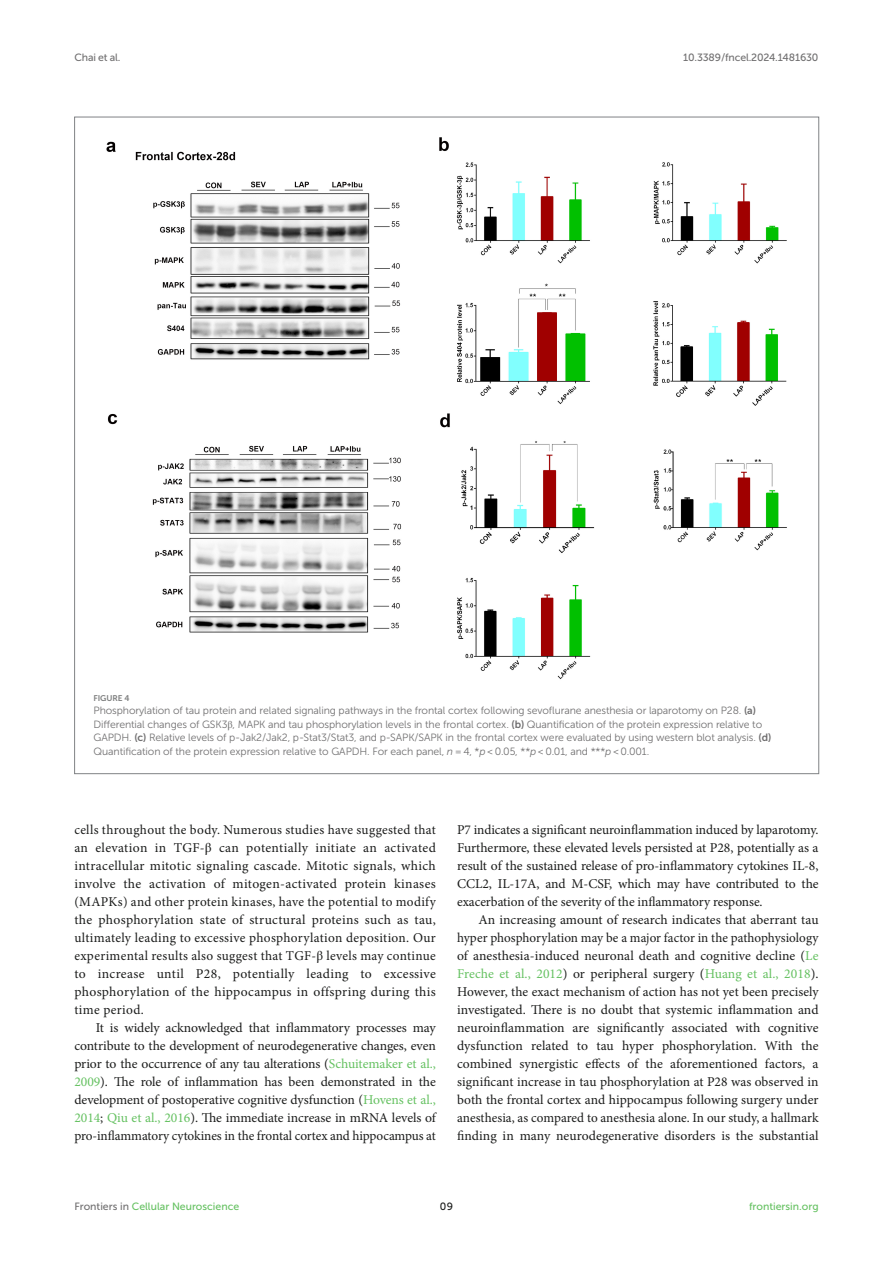
<style>
.page{position:relative;width:893px;height:1263px;background:#fff}
.page>*{position:absolute;margin:0;border:0;box-sizing:border-box;transform-origin:0 0}
.TEXT{font:13.5px/18px "Minion Pro";color:#1b1c1b;text-align:justify}
.FIG_LEG{font:10.5px/13.5px "Museo Sans 300";letter-spacing:-.01em;color:#706f70}
.t1{font:10.5px "Museo Sans 500";color:#65c161}
.t2{font:10.5px "Museo Sans 500";letter-spacing:-.015em;color:#706f70}
.t3{font:10.5px "Museo Sans 500";color:#1b1c1b}
.FIG_HD{font:8.25px "Museo Sans 700";letter-spacing:-.01em;color:#7e7f7f}
.s1{font-family:"Museo Sans 700"}
.s2{font-family:"STIX General"}
.s3{font-style:italic}
.s4{color:#65c161}
.s5{color:#706f70}
</style>
<div class="page">
<img style="left:106px;top:137px;width:681px;height:543px">
<p class="t2" style="left:74px;top:51px;width:48px">Chai et al.</p>
<p class="t2" style="left:683px;top:51px;width:137px">10.3389/fncel.2024.1481630</p>
<p class="FIG_HD" style="left:94px;top:693px;width:37px">FIGURE 4</p>
<p class="FIG_LEG" style="left:94px;top:704px;width:679px">Phosphorylation of tau protein and related signaling pathways in the frontal cortex following sevoflurane anesthesia or laparotomy on P28. <span class="s1">(a)<br></span>Differential changes of GSK3<span class="s2">β</span>, MAPK and tau phosphorylation levels in the frontal cortex. <span class="s1">(b)</span> Quantification of the protein expression relative to GAPDH. <span class="s1">(c)</span> Relative levels of p-Jak2/Jak2, p-Stat3/Stat3, and p-SAPK/SAPK in the frontal cortex were evaluated by using western blot analysis. <span class="s1">(d)<br></span>Quantification of the protein expression relative to GAPDH. For each panel, <span class="s3">n</span> = 4, *<span class="s3">p</span> &lt; 0.05, **<span class="s3">p</span> &lt; 0.01, and ***<span class="s3">p</span> &lt; 0.001.</p>
<p class="TEXT" style="left:74px;top:821px;width:363px">cells throughout the body. Numerous studies have suggested that an elevation in TGF-<span class="s2">β</span> can potentially initiate an activated intracellular mitotic signaling cascade. Mitotic signals, which involve the activation of mitogen-activated protein kinases (MAPKs) and other protein kinases, have the potential to modify the phosphorylation state of structural proteins such as tau, ultimately leading to excessive phosphorylation deposition. Our experimental results also suggest that TGF-<span class="s2">β</span> levels may continue to increase until P28, potentially leading to excessive phosphorylation of the hippocampus in offspring during this time period.</p>
<p class="TEXT" style="left:74px;top:1019px;width:363px;text-indent:21px">It is widely acknowledged that inflammatory processes may contribute to the development of neurodegenerative changes, even prior to the occurrence of any tau alterations (<span class="s4">Schuitemaker et al., 2009</span>). The role of inflammation has been demonstrated in the development of postoperative cognitive dysfunction (<span class="s4">Hovens et al., 2014</span>; <span class="s4">Qiu et al., 2016</span>). The immediate increase in mRNA levels of pro-inflammatory cytokines in the frontal cortex and hippocampus at</p>
<p class="TEXT" style="left:457px;top:821px;width:363px">P7 indicates a significant neuroinflammation induced by laparotomy.<br>Furthermore, these elevated levels persisted at P28, potentially as a result of the sustained release of pro-inflammatory cytokines IL-8, CCL2, IL-17A, and M-CSF, which may have contributed to the exacerbation of the severity of the inflammatory response.</p>
<p class="TEXT" style="left:457px;top:911px;width:363px;text-indent:21px">An increasing amount of research indicates that aberrant tau hyper phosphorylation may be a major factor in the pathophysiology of anesthesia-induced neuronal death and cognitive decline (<span class="s4">Le Freche et al., 2012</span>) or peripheral surgery (<span class="s4">Huang et al., 2018</span>).<br>However, the exact mechanism of action has not yet been precisely investigated. There is no doubt that systemic inflammation and neuroinflammation are significantly associated with cognitive dysfunction related to tau hyper phosphorylation. With the combined synergistic effects of the aforementioned factors, a significant increase in tau phosphorylation at P28 was observed in both the frontal cortex and hippocampus following surgery under anesthesia, as compared to anesthesia alone. In our study, a hallmark finding in many neurodegenerative disorders is the substantial</p>
<p class="t1" style="left:74px;top:1200px;width:166px"><span class="s5">Frontiers in</span> Cellular Neuroscience</p>
<p class="t3" style="left:440px;top:1200px;width:15px">09</p>
<p class="t1" style="left:749px;top:1200px;width:71px">frontiersin.org</p>
</div>
